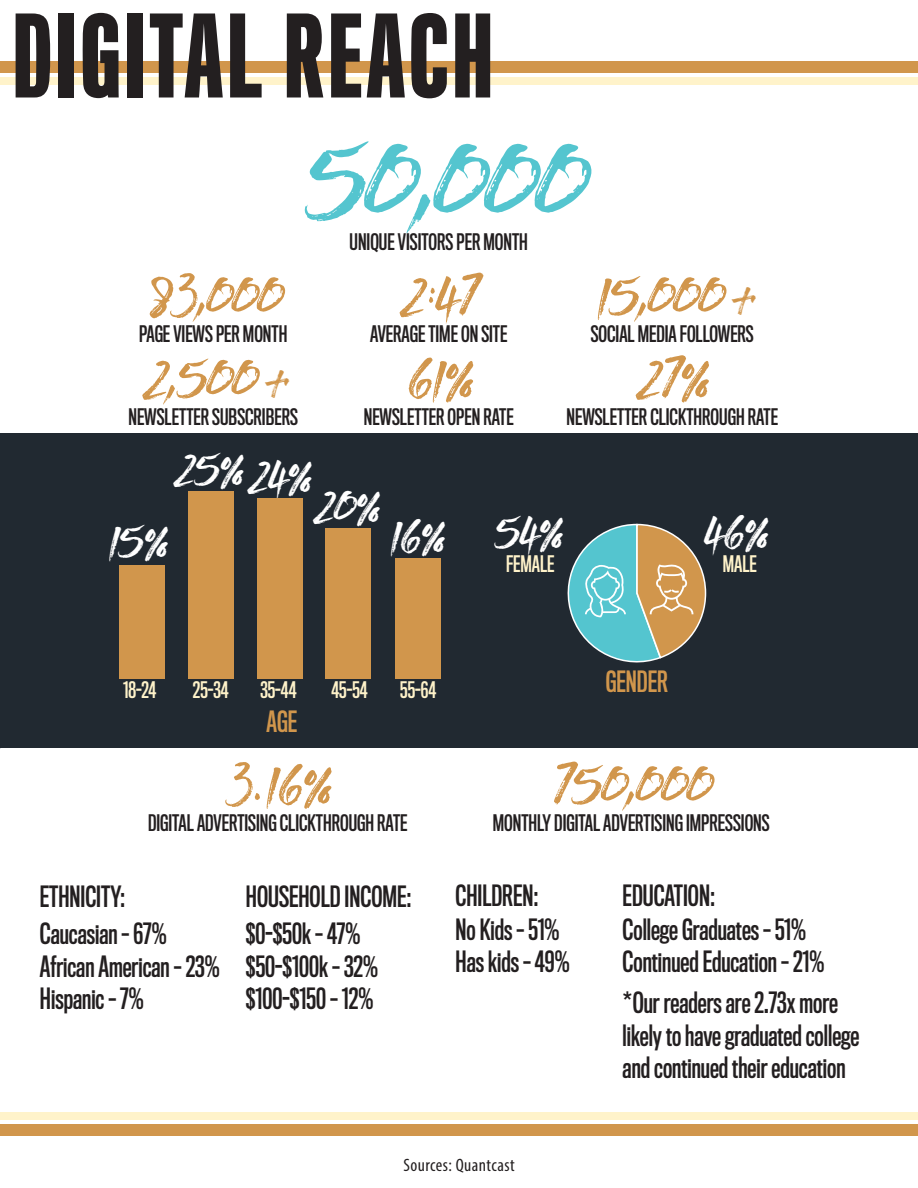
<style>
.page{position:relative;width:918px;height:1188px;background:#fff}
.page>*{position:absolute;margin:0;border:0;box-sizing:border-box;transform-origin:0 0}
.t1{font:italic 108px "STONEHARBOUR";color:#54c5cf}
.t2{font:500 105px "Titling Gothic FB Skyline";letter-spacing:.05em;color:#231f20}
.t3{font:italic 54px "STONEHARBOUR";color:#d1964c}
.t4{font:italic 45px "STONEHARBOUR";color:#fff}
.t5{font:27px/32.4px "Titling Gothic FB Comp Standard";color:#231f20}
.t6{font:27px "Titling Gothic FB Comp Standard";color:#d1964c}
.t7{font:21px "Titling Gothic FB Comp Standard";color:#231f20}
.t8{font:21px "Titling Gothic FB Comp Standard";color:#fff3ca}
.t9{font:condensed 18px "Myriad Pro";letter-spacing:.025em;color:#231f20}
.s1{font-size:36px}
</style>
<div class="page">
<div style="left:0;top:61px;width:918px;height:11px;background:#d1964c"></div>
<div style="left:0;top:77px;width:918px;height:8px;background:#fff3ca"></div>
<div style="left:0;top:433px;width:918px;height:315px;background:#212931"></div>
<svg style="left:567px;top:523px;width:140px;height:140px"></svg>
<div style="left:119px;top:566px;width:45px;height:113px;background:#d1964c"></div>
<div style="left:189px;top:491px;width:45px;height:188px;background:#d1964c"></div>
<div style="left:257px;top:498px;width:46px;height:181px;background:#d1964c"></div>
<div style="left:326px;top:528px;width:45px;height:151px;background:#d1964c"></div>
<div style="left:396px;top:558px;width:45px;height:121px;background:#d1964c"></div>
<div style="left:0;top:1124px;width:918px;height:12px;background:#d1964c"></div>
<div style="left:0;top:1112px;width:918px;height:8px;background:#fff3ca"></div>
<h2 class="t2" style="left:14px;top:-3px;width:480px">DIGITAL REACH</h2>
<h1 class="t1" style="left:303px;top:97px;width:282px">5O,OOO</h1>
<p class="t7" style="left:350px;top:230px;width:180px">UNIQUE VISITORS PER MONTH</p>
<h3 class="t3" style="left:145px;top:254px;width:138px">83,OOO</h3>
<p class="t7" style="left:139px;top:322px;width:150px">PAGE VIEWS PER MONTH</p>
<h3 class="t3" style="left:144px;top:336px;width:139px">2,5OO <span class="s1">+</span></h3>
<p class="t7" style="left:129px;top:404px;width:171px">NEWSLETTER SUBSCRIBERS</p>
<h3 class="t3" style="left:402px;top:254px;width:76px">2:47</h3>
<p class="t7" style="left:370px;top:322px;width:139px">AVERAGE TIME ON SITE</p>
<h3 class="t3" style="left:406px;top:336px;width:66px">61%</h3>
<p class="t7" style="left:364px;top:404px;width:151px">NEWSLETTER OPEN RATE</p>
<h3 class="t3" style="left:596px;top:254px;width:154px">15,OOO <span class="s1">+</span></h3>
<p class="t7" style="left:591px;top:322px;width:165px">SOCIAL MEDIA FOLLOWERS</p>
<h3 class="t3" style="left:638px;top:336px;width:71px">27%</h3>
<p class="t7" style="left:567px;top:404px;width:213px">NEWSLETTER CLICKTHROUGH RATE</p>
<h3 class="t4" style="left:175px;top:438px;width:136px">25% 24%</h3>
<h3 class="t4" style="left:315px;top:471px;width:65px">2O%</h3>
<h3 class="t4" style="left:108px;top:506px;width:60px">15%</h3>
<h3 class="t4" style="left:389px;top:501px;width:55px">16%</h3>
<p class="t8" style="left:123px;top:678px;width:35px">18-24</p>
<p class="t8" style="left:193px;top:678px;width:37px">25-34</p>
<p class="t8" style="left:260px;top:678px;width:38px">35-44</p>
<p class="t8" style="left:331px;top:678px;width:38px">45-54</p>
<p class="t8" style="left:400px;top:678px;width:38px">55-64</p>
<p class="t6" style="left:267px;top:706px;width:32px">AGE</p>
<h3 class="t3" style="left:226px;top:743px;width:105px">3.16%</h3>
<p class="t7" style="left:148px;top:811px;width:261px">DIGITAL ADVERTISING CLICKTHROUGH RATE</p>
<h3 class="t4" style="left:494px;top:497px;width:69px">54%</h3>
<h3 class="t4" style="left:703px;top:497px;width:64px">46%</h3>
<p class="t8" style="left:506px;top:552px;width:50px">FEMALE</p>
<p class="t8" style="left:723px;top:552px;width:35px">MALE</p>
<p class="t6" style="left:606px;top:666px;width:63px">GENDER</p>
<h3 class="t3" style="left:552px;top:743px;width:160px">75O,OOO</h3>
<p class="t7" style="left:493px;top:811px;width:278px">MONTHLY DIGITAL ADVERTISING IMPRESSIONS</p>
<p class="t5" style="left:40px;top:881px;width:87px">ETHNICITY:</p>
<p class="t5" style="left:246px;top:881px;width:167px">HOUSEHOLD INCOME:</p>
<p class="t5" style="left:456px;top:880px;width:84px">CHILDREN:</p>
<p class="t5" style="left:623px;top:880px;width:203px;line-height:33px">EDUCATION:<br>College Graduates – 51%<br>Continued Education – 21%</p>
<p class="t5" style="left:623px;top:988px;width:238px">*Our readers are 2.73x more likely to have graduated college and continued their education</p>
<p class="t5" style="left:40px;top:918px;width:181px">Caucasian – 67%<br>African American – 23%<br>Hispanic – 7%</p>
<p class="t5" style="left:246px;top:918px;width:134px">$0-$50k – 47% $50-$100k – 32% $100-$150 – 12%</p>
<p class="t5" style="left:456px;top:914px;width:116px">No Kids – 51%<br>Has kids – 49%</p>
<p class="t9" style="left:403px;top:1155px;width:113px">Sources: Quantcast</p>
</div>
